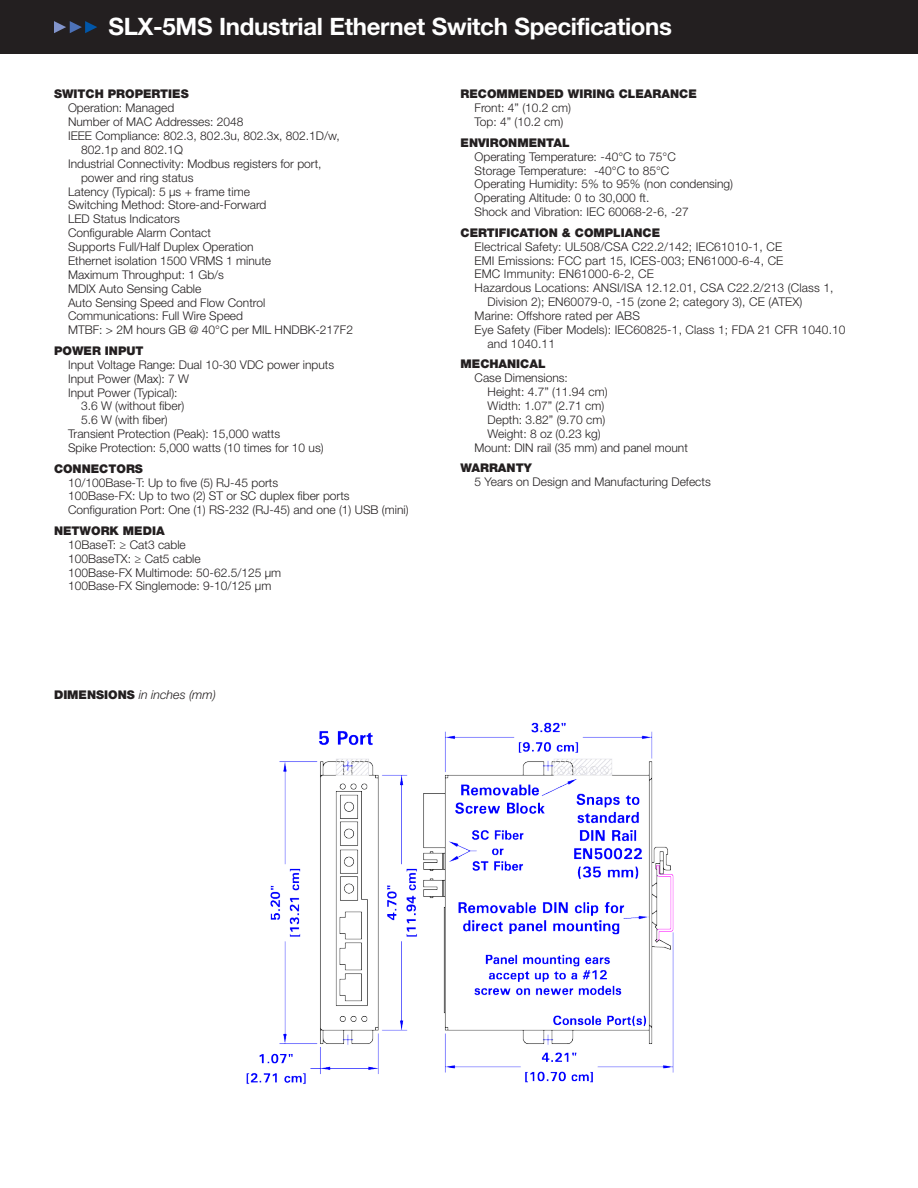
<style>
.page{position:relative;width:918px;height:1188px;background:#fff}
.page>*{position:absolute;margin:0;border:0;box-sizing:border-box;transform-origin:0 0}
.White_Subtitle_in_Bl{font:700 24px "Helvetica Neue LT Std";letter-spacing:-.015em;color:#fff}
.Spec_Header_-_Black{font:italic 300 12.3px "Helvetica Neue LT Std";color:#231f20}
.Body_2{font:300 12px/13.8px "Helvetica Neue LT Std";color:#231f20}
.Page_2_-_Spec_Text{font:300 12px "Helvetica Neue LT Std";color:#231f20}
.Page_2_-_Subhead_Bla{font:900 12px "Helvetica Neue LT Std";color:#231f20}
.s1{font-weight:900;font-style:normal;font-size:12px}
</style>
<div class="page">
<div style="left:0;top:0;width:918px;height:54px;background:#231f20"></div>
<svg style="left:54px;top:21px;width:43px;height:12px"></svg>
<img style="left:246px;top:723px;width:428px;height:361px">
<p class="White_Subtitle_in_Bl" style="left:108px;top:12px;width:565px">SLX-5MS Industrial Ethernet Switch Specifications</p>
<p class="Page_2_-_Subhead_Bla" style="left:54px;top:87px;width:136px">SWITCH PROPERTIES</p>
<p class="Body_2" style="left:68px;top:101px;width:108px">Operation: Managed</p>
<p class="Body_2" style="left:68px;top:115px;width:177px">Number of MAC Addresses: 2048</p>
<p class="Body_2" style="left:81px;top:129px;width:260px;text-indent:-13px">IEEE Compliance: 802.3, 802.3u, 802.3x, 802.1D/w,<br>802.1p and 802.1Q</p>
<p class="Body_2" style="left:81px;top:156px;width:242px;text-indent:-13px">Industrial Connectivity: Modbus registers for port, power and ring status</p>
<p class="Body_2" style="left:68px;top:184px;width:183px">Latency (Typical): 5 μs + frame time</p>
<p class="Body_2" style="left:68px;top:198px;width:200px">Switching Method: Store-and-Forward</p>
<p class="Body_2" style="left:68px;top:212px;width:114px">LED Status Indicators</p>
<p class="Body_2" style="left:68px;top:226px;width:144px">Configurable Alarm Contact</p>
<p class="Body_2" style="left:68px;top:240px;width:187px">Supports Full/Half Duplex Operation</p>
<p class="Body_2" style="left:68px;top:254px;width:205px">Ethernet isolation 1500 VRMS 1 minute</p>
<p class="Body_2" style="left:68px;top:267px;width:158px">Maximum Throughput: 1 Gb/s</p>
<p class="Body_2" style="left:68px;top:281px;width:135px">MDIX Auto Sensing Cable</p>
<p class="Body_2" style="left:68px;top:295px;width:199px">Auto Sensing Speed and Flow Control</p>
<p class="Body_2" style="left:68px;top:309px;width:176px">Communications: Full Wire Speed</p>
<p class="Body_2" style="left:68px;top:323px;width:287px">MTBF: &gt; 2M hours GB @ 40°C per MIL HNDBK-217F2</p>
<p class="Page_2_-_Subhead_Bla" style="left:54px;top:343px;width:91px">POWER INPUT</p>
<p class="Body_2" style="left:68px;top:357px;width:268px">Input Voltage Range: Dual 10-30 VDC power inputs</p>
<p class="Body_2" style="left:68px;top:371px;width:123px">Input Power (Max): 7 W</p>
<p class="Body_2" style="left:81px;top:385px;width:105px;text-indent:-13px">Input Power (Typical):<br>3.6 W (without fiber)<br>5.6 W (with fiber)</p>
<p class="Body_2" style="left:68px;top:427px;width:214px">Transient Protection (Peak): 15,000 watts</p>
<p class="Body_2" style="left:68px;top:441px;width:257px">Spike Protection: 5,000 watts (10 times for 10 us)</p>
<p class="Page_2_-_Subhead_Bla" style="left:54px;top:461px;width:90px">CONNECTORS</p>
<p class="Body_2" style="left:68px;top:475px;width:212px">10/100Base-T: Up to five (5) RJ-45 ports</p>
<p class="Body_2" style="left:68px;top:489px;width:283px">100Base-FX: Up to two (2) ST or SC duplex fiber ports</p>
<p class="Body_2" style="left:68px;top:503px;width:342px">Configuration Port: One (1) RS-232 (RJ-45) and one (1) USB (mini)</p>
<p class="Page_2_-_Subhead_Bla" style="left:54px;top:523px;width:112px">NETWORK MEDIA</p>
<p class="Body_2" style="left:68px;top:537px;width:119px">10BaseT: ≥ Cat3 cable</p>
<p class="Body_2" style="left:68px;top:551px;width:134px">100BaseTX: ≥ Cat5 cable</p>
<p class="Body_2" style="left:68px;top:565px;width:215px">100Base-FX Multimode: 50-62.5/125 μm</p>
<p class="Body_2" style="left:68px;top:579px;width:205px">100Base-FX Singlemode: 9-10/125 μm</p>
<p class="Spec_Header_-_Black" style="left:54px;top:687px;width:164px"><span class="s1">DIMENSIONS</span> in inches (mm)</p>
<p class="Page_2_-_Subhead_Bla" style="left:461px;top:87px;width:238px">RECOMMENDED WIRING CLEARANCE</p>
<p class="Body_2" style="left:475px;top:101px;width:98px">Front: 4” (10.2 cm)</p>
<p class="Body_2" style="left:475px;top:115px;width:90px">Top: 4” (10.2 cm)</p>
<p class="Page_2_-_Subhead_Bla" style="left:461px;top:135px;width:111px">ENVIRONMENTAL</p>
<p class="Page_2_-_Spec_Text" style="left:475px;top:149px;width:203px">Operating Temperature: -40°C to 75°C</p>
<p class="Page_2_-_Spec_Text" style="left:475px;top:163px;width:196px">Storage Temperature: -40°C to 85°C</p>
<p class="Page_2_-_Spec_Text" style="left:475px;top:177px;width:260px">Operating Humidity: 5% to 95% (non condensing)</p>
<p class="Page_2_-_Spec_Text" style="left:475px;top:191px;width:176px">Operating Altitude: 0 to 30,000 ft.</p>
<p class="Page_2_-_Spec_Text" style="left:475px;top:205px;width:216px">Shock and Vibration: IEC 60068-2-6, -27</p>
<p class="Page_2_-_Subhead_Bla" style="left:461px;top:225px;width:201px">CERTIFICATION &amp; COMPLIANCE</p>
<p class="Body_2" style="left:475px;top:239px;width:309px">Electrical Safety: UL508/CSA C22.2/142; IEC61010-1, CE</p>
<p class="Body_2" style="left:475px;top:253px;width:310px">EMI Emissions: FCC part 15, ICES-003; EN61000-6-4, CE</p>
<p class="Body_2" style="left:475px;top:267px;width:181px">EMC Immunity: EN61000-6-2, CE</p>
<p class="Body_2" style="left:488px;top:281px;width:347px;text-indent:-13px">Hazardous Locations: ANSI/ISA 12.12.01, CSA C22.2/213 (Class 1,<br>Division 2); EN60079-0, -15 (zone 2; category 3), CE (ATEX)</p>
<p class="Body_2" style="left:475px;top:309px;width:167px">Marine: Offshore rated per ABS</p>
<p class="Body_2" style="left:488px;top:323px;width:360px;text-indent:-13px">Eye Safety (Fiber Models): IEC60825-1, Class 1; FDA 21 CFR 1040.10 and 1040.11</p>
<p class="Page_2_-_Subhead_Bla" style="left:461px;top:357px;width:87px">MECHANICAL</p>
<p class="Body_2" style="left:488px;top:371px;width:122px;text-indent:-13px">Case Dimensions:<br>Height: 4.7” (11.94 cm)<br>Width: 1.07” (2.71 cm)<br>Depth: 3.82” (9.70 cm)<br>Weight: 8 oz (0.23 kg)</p>
<p class="Body_2" style="left:475px;top:440px;width:215px">Mount: DIN rail (35 mm) and panel mount</p>
<p class="Page_2_-_Subhead_Bla" style="left:461px;top:461px;width:73px">WARRANTY</p>
<p class="Body_2" style="left:475px;top:475px;width:238px">5 Years on Design and Manufacturing Defects</p>
</div>
